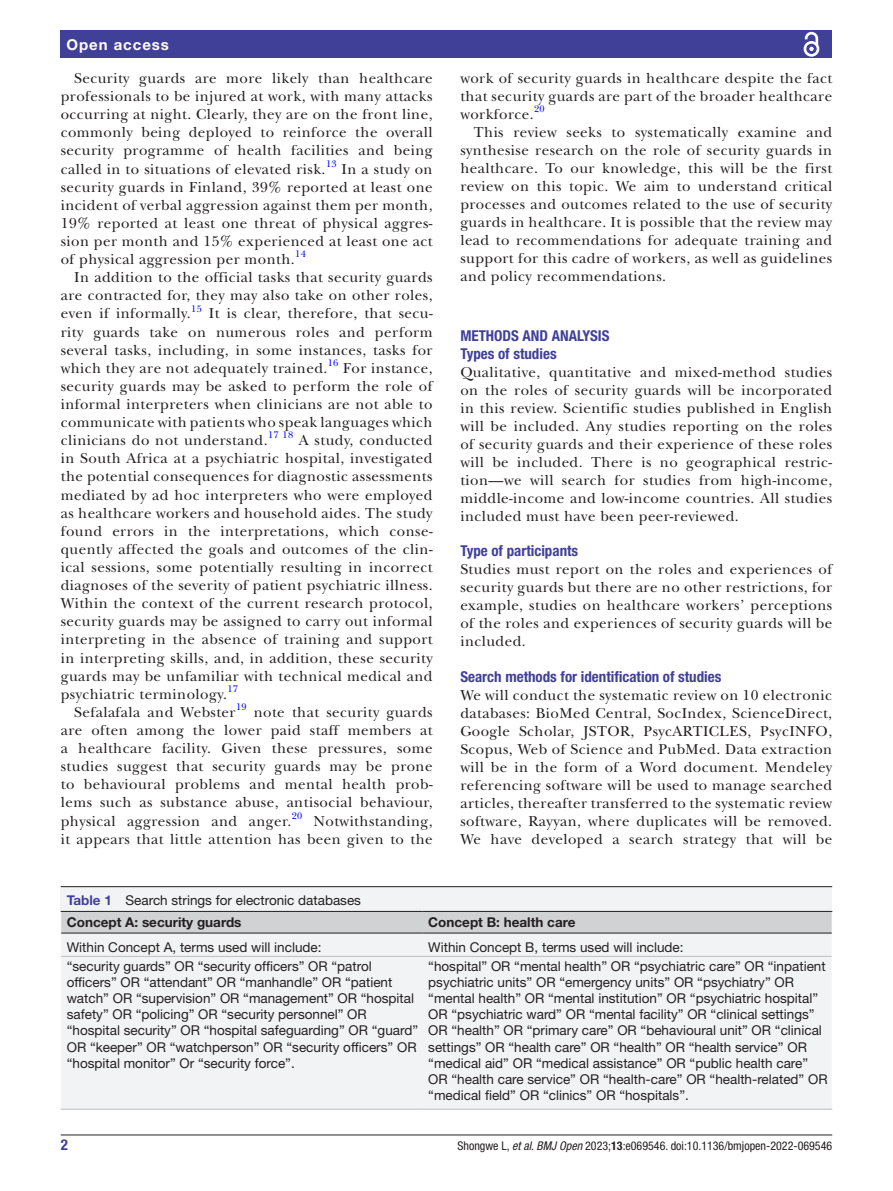
<style>
.page{position:relative;width:893px;height:1191px;background:#fff}
.page>*{position:absolute;margin:0;border:0;box-sizing:border-box;transform-origin:0 0}
.t1{font:15px/18px "New Baskerville";letter-spacing:.03em;color:#231f20;text-align:justify}
.t2{font:700 condensed 15px/18px "Helvetica Neue LT Std";color:#414099}
.t3{font:700 15px "Helvetica Neue LT Std";letter-spacing:.065em;color:#fff}
.t4{font:13.5px/16.2px "Helvetica Neue LT Std";color:#231f20}
.t5{font:700 13.5px "Helvetica Neue LT Std";color:#231f20}
.t6{font:condensed 12px "Helvetica Neue LT Std";color:#231f20}
.t7{font:9.9px "New Baskerville";letter-spacing:.03em;color:#00f}
.s1{font-weight:700;color:#414099}
.s2{font-weight:700}
.s3{font-style:italic}
</style>
<div class="page">
<hr style="left:61px;top:1134px;width:771px;height:1px;background:#231f20">
<div style="left:61px;top:31px;width:771px;height:27px;background:#414099"></div>
<svg style="left:803px;top:31px;width:17px;height:26px"></svg>
<div style="left:61px;top:887px;width:771px;height:222px;background:#f2f3f4"></div>
<hr style="left:61px;top:886px;width:771px;height:1px;background:#231f20">
<hr style="left:61px;top:956px;width:361px;height:1px;background:#bcbdc0">
<hr style="left:61px;top:1109px;width:361px;height:1px;background:#bcbdc0">
<hr style="left:422px;top:956px;width:410px;height:1px;background:#bcbdc0">
<hr style="left:422px;top:1109px;width:410px;height:1px;background:#bcbdc0">
<svg style="left:60px;top:911px;width:773px;height:23px"></svg>
<p class="t3" style="left:66px;top:35px;width:104px">Open access</p>
<p class="t1" style="left:61px;top:69px;width:373px;text-indent:14px">Security guards are more likely than healthcare professionals to be injured at work, with many attacks occurring at night. Clearly, they are on the front line, commonly being deployed to reinforce the overall security programme of health facilities and being called in to situations of elevated risk.<sup>13</sup> In a study on security guards in Finland, 39% reported at least one incident of verbal aggression against them per month, 19% reported at least one threat of physical aggres&shy;sion per month and 15% experienced at least one act of physical aggression per month.</p>
<p class="t7" style="left:295px;top:248px;width:12px">14</p>
<p class="t1" style="left:61px;top:268px;width:373px;text-indent:14px">In addition to the official tasks that security guards are contracted for, they may also take on other roles, even if informally.</p>
<p class="t7" style="left:191px;top:303px;width:12px">15</p>
<p class="t1" style="left:61px;top:305px;width:373px;text-indent:148px">It is clear, therefore, that secu&shy;rity guards take on numerous roles and perform several tasks, including, in some instances, tasks for which they are not adequately trained.</p>
<p class="t7" style="left:328px;top:357px;width:12px">16</p>
<p class="t1" style="left:343px;top:359px;width:91px">For instance,</p>
<p class="t1" style="left:61px;top:377px;width:373px">security guards may be asked to perform the role of</p>
<p class="t1" style="left:61px;top:395px;width:373px">informal interpreters when clinicians are not able to</p>
<p class="t1" style="left:61px;top:413px;width:373px">communicate with patients who speak languages which</p>
<p class="t1" style="left:61px;top:431px;width:373px">clinicians do not understand.<sup>17</sup> <sup>18</sup> A study, conducted</p>
<p class="t1" style="left:61px;top:449px;width:373px">in South Africa at a psychiatric hospital, investigated</p>
<p class="t1" style="left:61px;top:468px;width:373px">the potential consequences for diagnostic assessments</p>
<p class="t1" style="left:61px;top:486px;width:373px">mediated by ad hoc interpreters who were employed</p>
<p class="t1" style="left:61px;top:504px;width:373px">as healthcare workers and household aides. The study</p>
<p class="t1" style="left:61px;top:522px;width:373px">found errors in the interpretations, which conse-</p>
<p class="t1" style="left:61px;top:540px;width:373px">quently affected the goals and outcomes of the clin-</p>
<p class="t1" style="left:61px;top:558px;width:373px">ical sessions, some potentially resulting in incorrect</p>
<p class="t1" style="left:61px;top:576px;width:373px">diagnoses of the severity of patient psychiatric illness.</p>
<p class="t1" style="left:61px;top:594px;width:373px">Within the context of the current research protocol,</p>
<p class="t1" style="left:61px;top:612px;width:373px">security guards may be assigned to carry out informal</p>
<p class="t1" style="left:61px;top:630px;width:373px">interpreting in the absence of training and support</p>
<p class="t1" style="left:61px;top:649px;width:373px">in interpreting skills, and, in addition, these security</p>
<p class="t1" style="left:61px;top:667px;width:373px">guards may be unfamiliar with technical medical and</p>
<p class="t1" style="left:61px;top:685px;width:179px">psychiatric terminology.<sup>17</sup></p>
<p class="t1" style="left:74px;top:703px;width:163px">Sefalafala and Webster</p>
<p class="t7" style="left:236px;top:701px;width:12px">19</p>
<p class="t1" style="left:61px;top:703px;width:373px;text-indent:193px">note that security guards are often among the lower paid staff members at a healthcare facility. Given these pressures, some studies suggest that security guards may be prone to behavioural problems and mental health prob&shy;lems such as substance abuse, antisocial behaviour, physical aggression and anger.<sup>20</sup></p>
<p class="t1" style="left:61px;top:811px;width:373px;text-align:right">Notwithstanding,<br>it appears that little attention has been given to the</p>
<p class="t1" style="left:460px;top:69px;width:373px">work of security guards in healthcare despite the fact that security guards are part of the broader healthcare workforce.</p>
<p class="t7" style="left:534px;top:103px;width:12px">20</p>
<p class="t1" style="left:460px;top:123px;width:373px;text-indent:14px">This review seeks to systematically examine and synthesise research on the role of security guards in healthcare. To our knowledge, this will be the first review on this topic. We aim to understand critical processes and outcomes related to the use of security guards in healthcare. It is possible that the review may lead to recommendations for adequate training and support for this cadre of workers, as well as guidelines and policy recommendations.</p>
<p class="t2" style="left:460px;top:326px;width:151px">METHODS AND ANALYSIS<br>Types of studies</p>
<p class="t1" style="left:460px;top:363px;width:373px">Qualitative, quantitative and mixed-method studies on the roles of security guards will be incorporated in this review. Scientific studies published in English will be included. Any studies reporting on the roles of security guards and their experience of these roles will be included. There is no geographical restric&shy;tion—we will search for studies from high-income, middle-income and low-income countries. All studies included must have been peer-reviewed.</p>
<p class="t2" style="left:460px;top:542px;width:119px">Type of participants</p>
<p class="t1" style="left:460px;top:560px;width:373px">Studies must report on the roles and experiences of security guards but there are no other restrictions, for example, studies on healthcare workers’ perceptions of the roles and experiences of security guards will be included.</p>
<p class="t2" style="left:460px;top:667px;width:263px">Search methods for identification of studies</p>
<p class="t1" style="left:460px;top:686px;width:373px">We will conduct the systematic review on 10 electronic databases: BioMed Central, SocIndex, ScienceDirect, Google Scholar, JSTOR, PsycARTICLES, PsycINFO, Scopus, Web of Science and PubMed. Data extraction will be in the form of a Word document. Mendeley referencing software will be used to manage searched articles, thereafter transferred to the systematic review software, Rayyan, where duplicates will be removed.<br>We have developed a search strategy that will be</p>
<p class="t4" style="left:67px;top:889px;width:296px;line-height:22px"><span class="s1">Table 1</span> Search strings for electronic databases<br><span class="s2">Concept A: security guards</span></p>
<p class="t5" style="left:428px;top:914px;width:149px">Concept B: health care</p>
<p class="t4" style="left:67px;top:938px;width:256px">Within Concept A, terms used will include:</p>
<p class="t4" style="left:428px;top:938px;width:257px">Within Concept B, terms used will include:</p>
<p class="t4" style="left:67px;top:957px;width:353px">“security guards” OR “security officers” OR “patrol officers” OR “attendant” OR “manhandle” OR “patient watch” OR “supervision” OR “management” OR “hospital safety” OR “policing” OR “security personnel” OR “hospital security” OR “hospital safeguarding” OR “guard” OR “keeper” OR “watchperson” OR “security officers” OR “hospital monitor” Or “security force”.</p>
<p class="t4" style="left:428px;top:957px;width:401px">“hospital” OR “mental health” OR “psychiatric care” OR “inpatient psychiatric units” OR “emergency units” OR “psychiatry” OR “mental health” OR “mental institution” OR “psychiatric hospital” OR “psychiatric ward” OR “mental facility” OR “clinical settings” OR “health” OR “primary care” OR “behavioural unit” OR “clinical settings” OR “health care” OR “health” OR “health service” OR “medical aid” OR “medical assistance” OR “public health care” OR “health care service” OR “health-care” OR “health-related” OR “medical field” OR “clinics” OR “hospitals”.</p>
<p class="t2" style="left:61px;top:1135px;width:9px">2</p>
<p class="t6" style="left:457px;top:1138px;width:376px">Shongwe L, <span class="s3">et al</span>. <span class="s3">BMJ Open</span> 2023;<span class="s2">13</span>:e069546. doi:10.1136/bmjopen-2022-069546</p>
</div>
